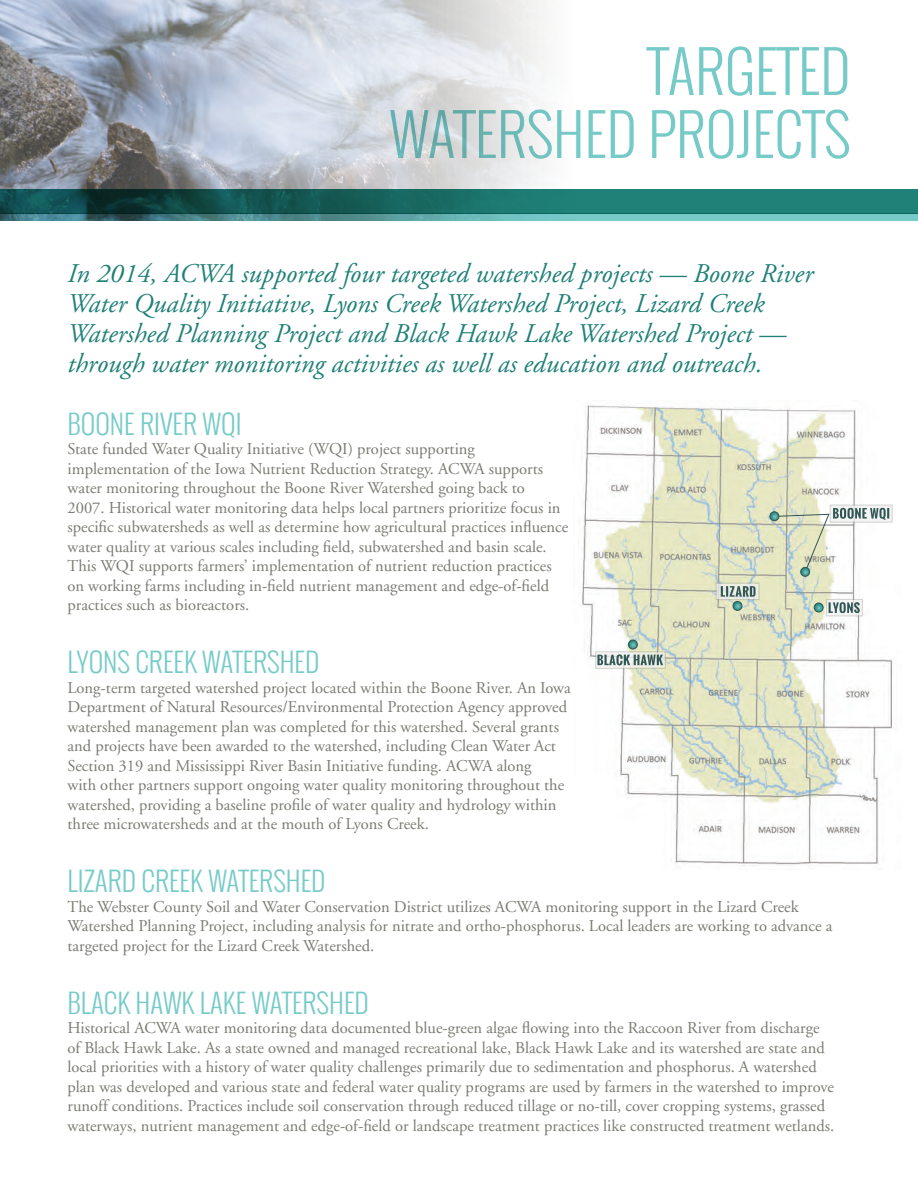
<style>
.page{position:relative;width:918px;height:1188px;background:#fff}
.page>*{position:absolute;margin:0;border:0;box-sizing:border-box;transform-origin:0 0}
.t1{font:300 57px/63px "Oswald";color:#76cbc9;text-align:right}
.t2{font:italic 27px/30px "Adobe Garamond";color:#1f8178}
.t3{font:300 27px "Oswald";color:#76cbc9}
.t4{font:16.5px/19.5px "Adobe Garamond";color:#7b7b74}
</style>
<div class="page">
<img style="left:0;top:0;width:544px;height:189px">
<svg style="left:0;top:189px;width:918px;height:25px;background:#176761"></svg>
<svg style="left:0;top:214px;width:918px;height:7px;background:#5fa6a7"></svg>
<img style="left:582px;top:405px;width:311px;height:461px">
<div style="left:814px;top:603px;width:10px;height:10px;border:1px solid #7b7b74;border-radius:50%"></div>
<svg style="left:814px;top:603px;width:9px;height:9px"></svg>
<div style="left:814px;top:603px;width:10px;height:9px;border:1px solid #315755;border-radius:50%"></div>
<svg style="left:716px;top:583px;width:43px;height:17px"></svg>
<svg style="left:826px;top:599px;width:37px;height:17px"></svg>
<svg style="left:830px;top:505px;width:63px;height:18px"></svg>
<svg style="left:829px;top:602px;width:31px;height:11px"></svg>
<div style="left:769px;top:511px;width:10px;height:10px;border:1px solid #315755;border-radius:50%"></div>
<div style="left:801px;top:568px;width:9px;height:9px;background:#c2c8ad;border-radius:50%"></div>
<svg style="left:770px;top:508px;width:119px;height:68px"></svg>
<div style="left:800px;top:567px;width:10px;height:10px;border:1px solid #315755;border-radius:50%"></div>
<svg style="left:595px;top:651px;width:71px;height:18px"></svg>
<svg style="left:597px;top:640px;width:66px;height:25px"></svg>
<div style="left:733px;top:602px;width:9px;height:9px;background:#9fae96;border-radius:50%"></div>
<div style="left:733px;top:601px;width:10px;height:10px;border:1px solid #7b7b74;border-radius:50%"></div>
<svg style="left:721px;top:586px;width:35px;height:24px"></svg>
<div style="left:733px;top:601px;width:9px;height:10px;border:1px solid #315755;border-radius:50%"></div>
<h1 class="t1" style="left:390px;top:40px;width:462px">TARGETED<br>WATERSHED PROJECTS</h1>
<p class="t2" style="left:68px;top:259px;width:747px">In 2014, ACWA supported four targeted watershed projects — Boone River Water Quality Initiative, Lyons Creek Watershed Project, Lizard Creek Watershed Planning Project and Black Hawk Lake Watershed Project — through water monitoring activities as well as education and outreach.</p>
<h2 class="t3" style="left:68px;top:404px;width:176px">BOONE RIVER WQI</h2>
<p class="t4" style="left:68px;top:440px;width:502px">State funded Water Quality Initiative (WQI) project supporting implementation of the Iowa Nutrient Reduction Strategy. ACWA supports water monitoring throughout the Boone River Watershed going back to<br>2007. Historical water monitoring data helps local partners prioritize focus in specific subwatersheds as well as determine how agricultural practices influence water quality at various scales including field, subwatershed and basin scale.<br>This WQI supports farmers’ implementation of nutrient reduction practices on working farms including in-field nutrient management and edge-of-field practices such as bioreactors.</p>
<h2 class="t3" style="left:68px;top:642px;width:253px">LYONS CREEK WATERSHED</h2>
<p class="t4" style="left:68px;top:678px;width:505px">Long-term targeted watershed project located within the Boone River. An Iowa Department of Natural Resources/Environmental Protection Agency approved watershed management plan was completed for this watershed. Several grants and projects have been awarded to the watershed, including Clean Water Act Section 319 and Mississippi River Basin Initiative funding. ACWA along<br>with other partners support ongoing water quality monitoring throughout the watershed, providing a baseline profile of water quality and hydrology within three microwatersheds and at the mouth of Lyons Creek.</p>
<h2 class="t3" style="left:68px;top:861px;width:260px">LIZARD CREEK WATERSHED</h2>
<p class="t4" style="left:67px;top:897px;width:767px">The Webster County Soil and Water Conservation District utilizes ACWA monitoring support in the Lizard Creek<br>Watershed Planning Project, including analysis for nitrate and ortho-phosphorus. Local leaders are working to advance a targeted project for the Lizard Creek Watershed.</p>
<h2 class="t3" style="left:68px;top:983px;width:303px">BLACK HAWK LAKE WATERSHED</h2>
<p class="t4" style="left:68px;top:1019px;width:768px">Historical ACWA water monitoring data documented blue-green algae flowing into the Raccoon River from discharge of Black Hawk Lake. As a state owned and managed recreational lake, Black Hawk Lake and its watershed are state and local priorities with a history of water quality challenges primarily due to sedimentation and phosphorus. A watershed plan was developed and various state and federal water quality programs are used by farmers in the watershed to improve runoff conditions. Practices include soil conservation through reduced tillage or no-till, cover cropping systems, grassed waterways, nutrient management and edge-of-field or landscape treatment practices like constructed treatment wetlands.</p>
</div>
